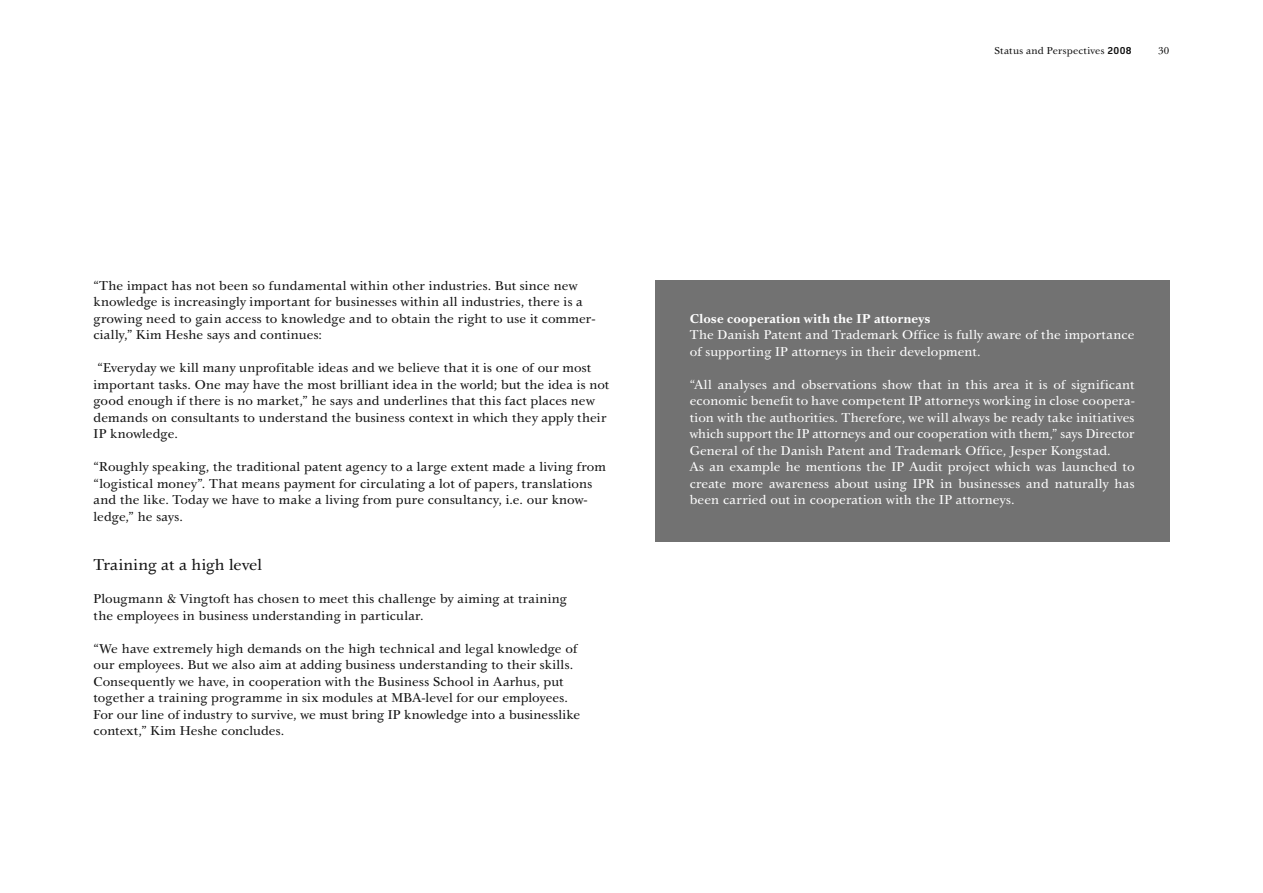
<style>
.page{position:relative;width:1263px;height:893px;background:#fff}
.page>*{position:absolute;margin:0;border:0;box-sizing:border-box;transform-origin:0 0}
.t1{font:16.5px "Bingo Serif";color:#111}
.t2{font:13.5px/16.5px "Bingo Serif";letter-spacing:.01em;color:#111}
.t3{font:13.5px/16.5px "Bingo Serif";letter-spacing:.01em;color:#fff}
.t4{font:700 13.5px "Bingo Serif";letter-spacing:.015em;color:#fff}
.t5{font:10.5px "Bingo Serif";letter-spacing:.02em;color:#111}
.s1{font-family:"Ninetysix K";font-weight:700}
</style>
<div class="page">
<div style="left:655px;top:281px;width:514px;height:261px;background:#727272"></div>
<p class="t5" style="left:995px;top:45px;width:139px">Status and Perspectives <span class="s1">2008</span></p>
<p class="t5" style="left:1158px;top:45px;width:13px">30</p>
<p class="t2" style="left:94px;top:277px;width:503px">“The impact has not been so fundamental within other industries. But since new knowledge is increasingly important for businesses within all industries, there is a growing need to gain access to knowledge and to obtain the right to use it commer&shy;cially,” Kim Heshe says and continues:</p>
<p class="t2" style="left:94px;top:360px;width:517px">“Everyday we kill many unprofitable ideas and we believe that it is one of our most important tasks. One may have the most brilliant idea in the world; but the idea is not good enough if there is no market,” he says and underlines that this fact places new demands on consultants to understand the business context in which they apply their IP knowledge.</p>
<p class="t2" style="left:94px;top:459px;width:514px">“Roughly speaking, the traditional patent agency to a large extent made a living from “logistical money”. That means payment for circulating a lot of papers, translations and the like. Today we have to make a living from pure consultancy, i.e. our know&shy;ledge,” he says.</p>
<p class="t1" style="left:94px;top:556px;width:170px">Training at a high level</p>
<p class="t2" style="left:94px;top:591px;width:475px">Plougmann &amp; Vingtoft has chosen to meet this challenge by aiming at training the employees in business understanding in particular.</p>
<p class="t2" style="left:94px;top:640px;width:486px">“We have extremely high demands on the high technical and legal knowledge of our employees. But we also aim at adding business understanding to their skills.<br>Consequently we have, in cooperation with the Business School in Aarhus, put together a training programme in six modules at MBA</p>
<p class="t2" style="left:94px;top:690px;width:488px;text-indent:328px">-level for our employees.<br>For our line of industry to survive, we must bring IP knowledge into a businesslike context,” Kim Heshe concludes.</p>
<p class="t4" style="left:690px;top:311px;width:242px">Close cooperation with the IP attorneys</p>
<p class="t3" style="left:690px;top:327px;width:446px">The Danish Patent and Trademark Office is fully aware of the importance of supporting IP attorneys in their development.</p>
<p class="t3" style="left:690px;top:376px;width:446px">“All analyses and observations show that in this area it is of significant economic benefit to have competent IP attorneys working in close coopera&shy;tion with the authorities. Therefore, we will always be ready take initiatives which support the IP attorneys and our cooperation with them,” says Director General of the Danish Patent and Trademark Office, Jesper Kongstad.<br>As an example he mentions the IP Audit project which was launched to create more awareness about using IPR in businesses and naturally has been carried out in cooperation with the IP attorneys.</p>
</div>
